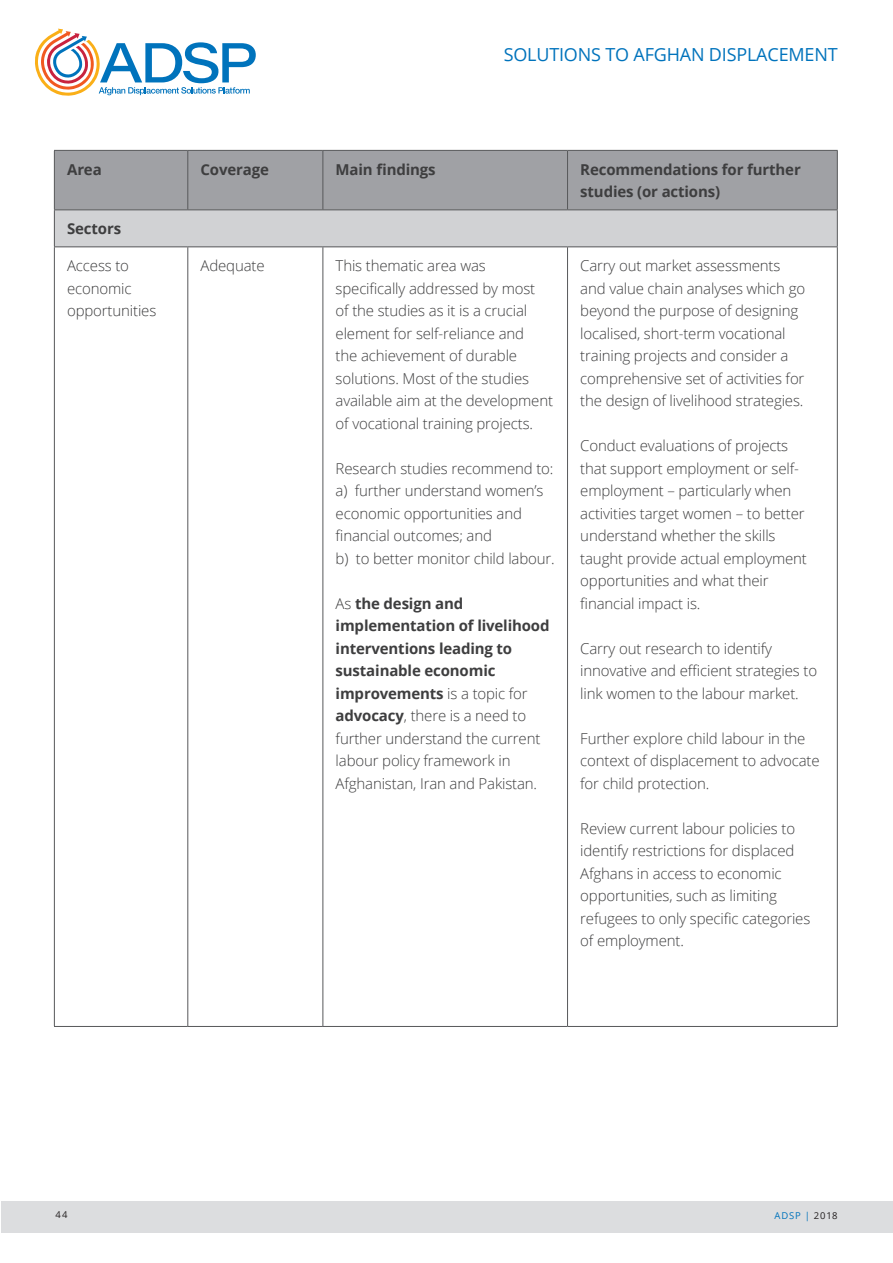
<style>
.page{position:relative;width:893px;height:1263px;background:#fff}
.page>*{position:absolute;margin:0;border:0;box-sizing:border-box;transform-origin:0 0}
.t1{font:18px "Open Sans";letter-spacing:-.01em;color:#0073bc}
.t2{font:300 15px/22.5px "Open Sans";letter-spacing:-.01em;color:#3e3e3f}
.t3{font:700 15px/22.5px "Open Sans";letter-spacing:-.01em;color:#3e3e3f}
.t4{font:9.45px "Open Sans";letter-spacing:.095em;color:#0073bc}
.t5{font:9.45px "Open Sans";color:#231f20}
.s1{font-weight:700}
.s2{color:#231f20}
</style>
<div class="page">
<hr style="left:892px;top:1201px;width:1px;height:31px;background:#dcdddf">
<div style="left:1px;top:1201px;width:891px;height:31px;background:#dcdddf"></div>
<svg style="left:35px;top:29px;width:221px;height:67px"></svg>
<div style="left:55px;top:151px;width:782px;height:58px;background:#a0a1a5"></div>
<div style="left:54px;top:210px;width:783px;height:37px;background:#d1d2d4"></div>
<hr style="left:54px;top:210px;width:1px;height:36px;background:#57585a">
<hr style="left:837px;top:210px;width:1px;height:36px;background:#57585a">
<hr style="left:54px;top:246px;width:134px;height:1px;background:#57585a">
<hr style="left:54px;top:247px;width:1px;height:779px;background:#57585a">
<hr style="left:188px;top:246px;width:135px;height:1px;background:#57585a">
<hr style="left:187px;top:247px;width:1px;height:779px;background:#57585a">
<hr style="left:323px;top:246px;width:244px;height:1px;background:#57585a">
<hr style="left:322px;top:247px;width:1px;height:779px;background:#57585a">
<hr style="left:567px;top:246px;width:271px;height:1px;background:#57585a">
<hr style="left:567px;top:247px;width:1px;height:779px;background:#57585a">
<hr style="left:837px;top:247px;width:1px;height:779px;background:#57585a">
<hr style="left:54px;top:1026px;width:134px;height:1px;background:#57585a">
<hr style="left:188px;top:1026px;width:135px;height:1px;background:#57585a">
<hr style="left:323px;top:1026px;width:244px;height:1px;background:#57585a">
<hr style="left:567px;top:1026px;width:271px;height:1px;background:#57585a">
<hr style="left:54px;top:150px;width:134px;height:1px;background:#57585a">
<hr style="left:54px;top:151px;width:1px;height:58px;background:#57585a">
<hr style="left:188px;top:150px;width:135px;height:1px;background:#57585a">
<hr style="left:187px;top:151px;width:1px;height:58px;background:#57585a">
<hr style="left:323px;top:150px;width:244px;height:1px;background:#57585a">
<hr style="left:322px;top:151px;width:1px;height:58px;background:#57585a">
<hr style="left:567px;top:150px;width:271px;height:1px;background:#57585a">
<hr style="left:567px;top:151px;width:1px;height:58px;background:#57585a">
<hr style="left:837px;top:151px;width:1px;height:58px;background:#57585a">
<hr style="left:54px;top:209px;width:134px;height:1px;background:#57585a">
<hr style="left:188px;top:209px;width:135px;height:1px;background:#57585a">
<hr style="left:323px;top:209px;width:244px;height:1px;background:#57585a">
<hr style="left:567px;top:209px;width:271px;height:1px;background:#57585a">
<p class="t1" style="left:504px;top:42px;width:336px">SOLUTIONS TO AFGHAN DISPLACEMENT</p>
<p class="t3" style="left:67px;top:158px;width:36px">Area</p>
<p class="t3" style="left:201px;top:158px;width:70px">Coverage</p>
<p class="t3" style="left:336px;top:158px;width:101px">Main findings</p>
<p class="t3" style="left:580px;top:158px;width:222px">Recommendations for further studies (or actions)</p>
<p class="t3" style="left:67px;top:217px;width:55px">Sectors</p>
<p class="t2" style="left:67px;top:254px;width:91px">Access to economic opportunities</p>
<p class="t2" style="left:201px;top:254px;width:66px">Adequate</p>
<p class="t2" style="left:336px;top:254px;width:219px">This thematic area was specifically addressed by most<br>of the studies as it is a crucial element for self-reliance and<br>the achievement of durable solutions. Most of the studies available aim at the development of vocational training projects.</p>
<p class="t2" style="left:336px;top:456px;width:219px">Research studies recommend to:</p>
<p class="t2" style="left:336px;top:479px;width:209px">a) further understand women’s economic opportunities and financial outcomes; and</p>
<p class="t2" style="left:336px;top:546px;width:221px">b) to better monitor child labour.</p>
<p class="t2" style="left:336px;top:591px;width:215px">As <span class="s1">the design and implementation of livelihood interventions leading to sustainable economic improvements</span> is a topic for <span class="s1">advocacy</span>, there is a need to further understand the current labour policy framework in<br>Afghanistan, Iran and Pakistan.</p>
<p class="t2" style="left:580px;top:254px;width:226px">Carry out market assessments and value chain analyses which go beyond the purpose of designing localised, short-term vocational training projects and consider a comprehensive set of activities for the design of livelihood strategies.</p>
<p class="t2" style="left:580px;top:434px;width:228px">Conduct evaluations of projects that support employment or self&shy;employment – particularly when activities target women – to better understand whether the skills taught provide actual employment opportunities and what their financial impact is.</p>
<p class="t2" style="left:580px;top:636px;width:238px">Carry out research to identify innovative and efficient strategies to link women to the labour market.</p>
<p class="t2" style="left:580px;top:726px;width:241px">Further explore child labour in the context of displacement to advocate for child protection.</p>
<p class="t2" style="left:580px;top:816px;width:232px">Review current labour policies to identify restrictions for displaced<br>Afghans in access to economic opportunities, such as limiting refugees to only specific categories of employment.</p>
<p class="t5" style="left:55px;top:1208px;width:14px">44</p>
<p class="t4" style="left:774px;top:1209px;width:65px">ADSP | <span class="s2">2018</span></p>
</div>
